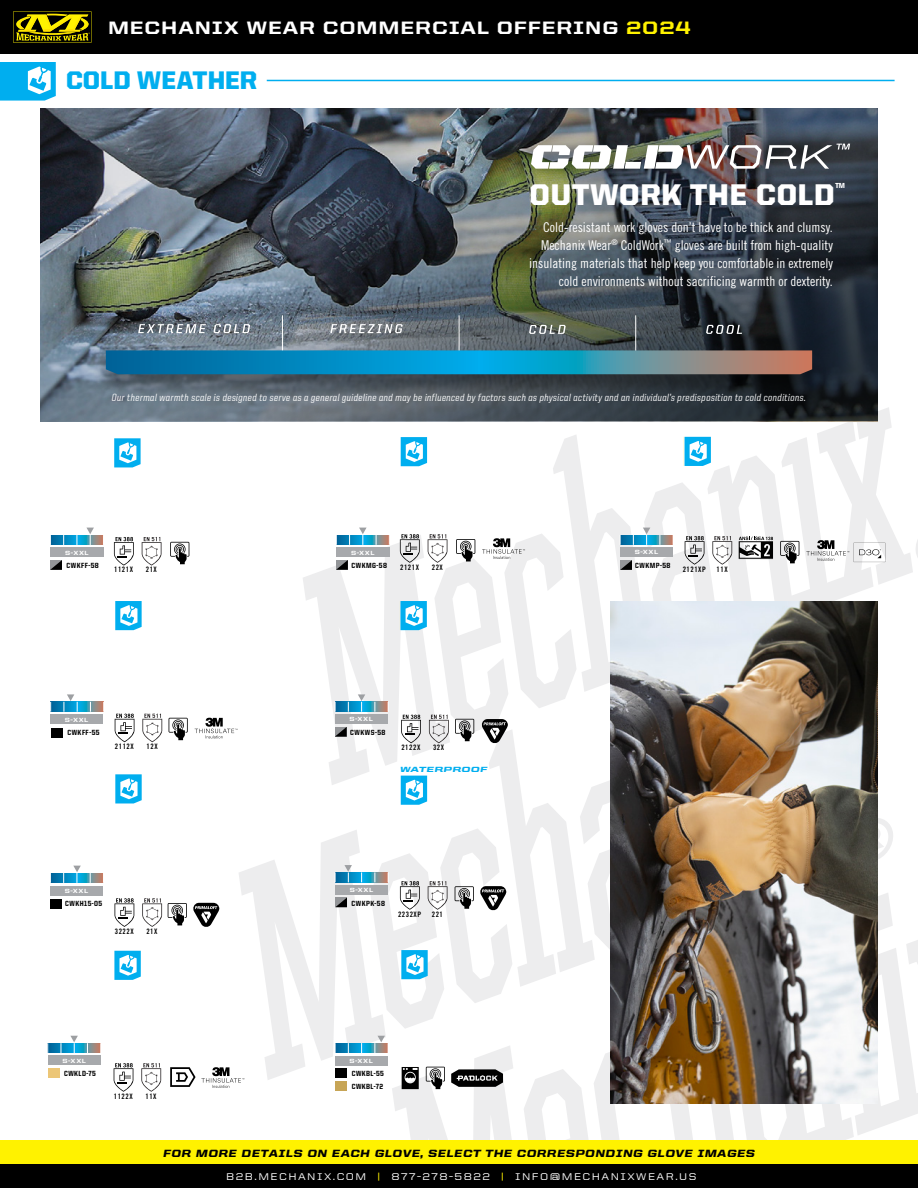
<style>
.page{position:relative;width:918px;height:1188px;background:#fff}
.page>*{position:absolute;margin:0;border:0;box-sizing:border-box;transform-origin:0 0}
.t1{font:900 30px "United Sans Reg";letter-spacing:.025em;color:#fff}
.t2{font:900 25.5px "United Sans Reg";letter-spacing:.005em;color:#00aeef}
.t3{font:800 18px "United Sans Semi Ext";letter-spacing:.05em;color:#fff}
.t4{font:13.5px/18px "Trade Gothic LT Cond Eighteen";color:#fff;text-align:right}
.t5{font:500 10.5px "United Italic Semi Cond";letter-spacing:.025em;color:#fff}
.t6{font:900 10.5px "United Italic Semi Ext";letter-spacing:.05em;color:#000}
.t7{font:500 9.75px "United Sans Semi Ext";letter-spacing:.15em;color:#fff}
.t8{font:800 7.5px/12.8px "United Sans Semi Cond";letter-spacing:.06em;color:#000}
.t9{font:7.5px "Trade Gothic LT Bold Cond Twenty";letter-spacing:.075em;color:#000}
.t10{font:900 7.5px "United Italic Ext";letter-spacing:.04em;color:#00aeef}
.t11{font:800 6px "United Sans Semi Ext";letter-spacing:.085em;color:#fff}
.s1{color:#fff200}
</style>
<div class="page">
<svg style="left:392px;top:893px;width:526px;height:247px"></svg>
<svg style="left:916px;top:540px;width:2px;height:18px"></svg>
<svg style="left:303px;top:407px;width:610px;height:270px"></svg>
<svg style="left:878px;top:818px;width:15px;height:41px"></svg>
<svg style="left:239px;top:677px;width:372px;height:403px"></svg>
<div style="left:0;top:1140px;width:918px;height:25px;background:#fff200"></div>
<div style="left:0;top:1165px;width:918px;height:23px;background:#000"></div>
<div style="left:0;top:0;width:918px;height:54px;background:#000"></div>
<svg style="left:13px;top:11px;width:79px;height:32px"></svg>
<div style="left:620px;top:547px;width:53px;height:10px;background:#a7a9ac"></div>
<svg style="left:685px;top:437px;width:26px;height:29px"></svg>
<svg style="left:620px;top:560px;width:12px;height:10px"></svg>
<svg style="left:685px;top:536px;width:19px;height:29px"></svg>
<svg style="left:712px;top:536px;width:20px;height:29px"></svg>
<svg style="left:780px;top:541px;width:19px;height:22px"></svg>
<svg style="left:739px;top:537px;width:34px;height:22px"></svg>
<svg style="left:806px;top:540px;width:79px;height:22px"></svg>
<svg style="left:336px;top:560px;width:12px;height:10px"></svg>
<div style="left:336px;top:548px;width:54px;height:9px;background:#a7a9ac"></div>
<svg style="left:401px;top:437px;width:26px;height:29px"></svg>
<svg style="left:400px;top:534px;width:20px;height:29px"></svg>
<svg style="left:428px;top:534px;width:19px;height:29px"></svg>
<svg style="left:456px;top:539px;width:19px;height:22px"></svg>
<svg style="left:482px;top:538px;width:43px;height:21px"></svg>
<svg style="left:114px;top:438px;width:27px;height:29px"></svg>
<svg style="left:114px;top:537px;width:20px;height:29px"></svg>
<svg style="left:142px;top:537px;width:20px;height:29px"></svg>
<svg style="left:170px;top:542px;width:19px;height:22px"></svg>
<div style="left:50px;top:548px;width:54px;height:9px;background:#a7a9ac"></div>
<svg style="left:50px;top:560px;width:12px;height:10px"></svg>
<svg style="left:400px;top:601px;width:27px;height:29px"></svg>
<svg style="left:401px;top:715px;width:20px;height:28px"></svg>
<svg style="left:429px;top:715px;width:20px;height:28px"></svg>
<svg style="left:455px;top:719px;width:19px;height:22px"></svg>
<svg style="left:481px;top:719px;width:27px;height:25px"></svg>
<svg style="left:401px;top:776px;width:26px;height:29px"></svg>
<svg style="left:400px;top:881px;width:20px;height:29px"></svg>
<svg style="left:428px;top:881px;width:20px;height:29px"></svg>
<svg style="left:455px;top:886px;width:51px;height:25px"></svg>
<svg style="left:401px;top:950px;width:27px;height:29px"></svg>
<svg style="left:426px;top:1067px;width:19px;height:22px"></svg>
<svg style="left:402px;top:1067px;width:17px;height:22px"></svg>
<svg style="left:451px;top:1069px;width:52px;height:18px"></svg>
<svg style="left:115px;top:774px;width:27px;height:29px"></svg>
<svg style="left:115px;top:898px;width:19px;height:29px"></svg>
<svg style="left:142px;top:898px;width:20px;height:29px"></svg>
<svg style="left:168px;top:903px;width:51px;height:24px"></svg>
<img style="left:611px;top:602px;width:267px;height:502px">
<svg style="left:51px;top:535px;width:52px;height:10px"></svg>
<svg style="left:86px;top:528px;width:8px;height:17px"></svg>
<svg style="left:337px;top:535px;width:52px;height:10px"></svg>
<svg style="left:359px;top:528px;width:8px;height:17px"></svg>
<svg style="left:621px;top:535px;width:52px;height:10px"></svg>
<svg style="left:643px;top:528px;width:7px;height:17px"></svg>
<div style="left:335px;top:714px;width:52px;height:10px;background:#a7a9ac"></div>
<svg style="left:336px;top:702px;width:52px;height:10px"></svg>
<svg style="left:358px;top:694px;width:7px;height:18px"></svg>
<div style="left:335px;top:885px;width:53px;height:10px;background:#a7a9ac"></div>
<svg style="left:335px;top:898px;width:12px;height:9px"></svg>
<svg style="left:335px;top:727px;width:12px;height:10px"></svg>
<svg style="left:336px;top:873px;width:52px;height:9px"></svg>
<svg style="left:344px;top:865px;width:8px;height:17px"></svg>
<hr style="left:267px;top:80px;width:628px;height:1px;background:#00aeef">
<svg style="left:0;top:62px;width:56px;height:39px"></svg>
<svg style="left:115px;top:601px;width:27px;height:29px"></svg>
<svg style="left:115px;top:714px;width:19px;height:28px"></svg>
<svg style="left:142px;top:714px;width:20px;height:28px"></svg>
<svg style="left:195px;top:718px;width:43px;height:20px"></svg>
<svg style="left:169px;top:718px;width:19px;height:22px"></svg>
<img style="left:41px;top:108px;width:837px;height:313px">
<div style="left:514px;top:126px;width:353px;height:61px;background:#000;opacity:.56"></div>
<img style="left:531px;top:144px;width:319px;height:25px">
<svg style="left:114px;top:951px;width:27px;height:29px"></svg>
<svg style="left:114px;top:1063px;width:19px;height:29px"></svg>
<svg style="left:141px;top:1063px;width:20px;height:29px"></svg>
<svg style="left:170px;top:1067px;width:74px;height:21px"></svg>
<svg style="left:706px;top:325px;width:36px;height:9px"></svg>
<svg style="left:138px;top:324px;width:68px;height:9px"></svg>
<svg style="left:214px;top:324px;width:36px;height:9px"></svg>
<svg style="left:330px;top:324px;width:73px;height:9px"></svg>
<svg style="left:529px;top:325px;width:37px;height:9px"></svg>
<hr style="left:635px;top:315px;width:1px;height:51px;background:#fff">
<hr style="left:459px;top:315px;width:1px;height:51px;background:#fff">
<hr style="left:282px;top:315px;width:1px;height:51px;background:#fff">
<div style="left:91px;top:349px;width:736px;height:54px;background:#000;opacity:.44"></div>
<svg style="left:106px;top:350px;width:706px;height:24px;background:#2d8cb0"></svg>
<div style="left:51px;top:728px;width:12px;height:10px;background:#000"></div>
<div style="left:50px;top:714px;width:53px;height:10px;background:#a7a9ac"></div>
<svg style="left:51px;top:702px;width:52px;height:10px"></svg>
<svg style="left:64px;top:694px;width:14px;height:18px"></svg>
<div style="left:50px;top:899px;width:12px;height:9px;background:#000"></div>
<div style="left:50px;top:886px;width:53px;height:10px;background:#a7a9ac"></div>
<svg style="left:51px;top:873px;width:52px;height:10px"></svg>
<svg style="left:73px;top:866px;width:8px;height:17px"></svg>
<div style="left:48px;top:1068px;width:11px;height:10px;background:#ecc677"></div>
<div style="left:48px;top:1056px;width:53px;height:9px;background:#a7a9ac"></div>
<svg style="left:48px;top:1043px;width:52px;height:10px"></svg>
<svg style="left:70px;top:1036px;width:8px;height:17px"></svg>
<div style="left:335px;top:1069px;width:12px;height:9px;background:#000"></div>
<div style="left:335px;top:1081px;width:12px;height:10px;background:#c7a556"></div>
<div style="left:335px;top:1056px;width:52px;height:9px;background:#a7a9ac"></div>
<svg style="left:336px;top:1043px;width:39px;height:10px"></svg>
<svg style="left:375px;top:1036px;width:14px;height:17px"></svg>
<h3 class="t3" style="left:108px;top:17px;width:584px">MECHANIX WEAR COMMERCIAL OFFERING <span class="s1">2024</span></h3>
<h2 class="t2" style="left:66px;top:66px;width:193px">COLD WEATHER</h2>
<h1 class="t1" style="left:530px;top:178px;width:317px">OUTWORK THE COLD<sup>™</sup></h1>
<p class="t4" style="left:529px;top:218px;width:305px">Cold-resistant work gloves don’t have to be thick and clumsy.<br>Mechanix Wear<sup>®</sup> ColdWork<sup>™</sup> gloves are built from high-quality insulating materials that help keep you comfortable in extremely cold environments without sacrificing warmth or dexterity.</p>
<p class="t5" style="left:112px;top:392px;width:696px">Our thermal warmth scale is designed to serve as a general guideline and may be influenced by factors such as physical activity and an individual’s predisposition to cold conditions.</p>
<p class="t11" style="left:65px;top:549px;width:25px">S-XXL</p>
<p class="t8" style="left:67px;top:559px;width:34px">CWKFF-58</p>
<p class="t9" style="left:114px;top:565px;width:20px">1121X</p>
<p class="t9" style="left:146px;top:565px;width:13px">21X</p>
<p class="t11" style="left:351px;top:549px;width:25px">S-XXL</p>
<p class="t8" style="left:352px;top:559px;width:37px">CWKMG-58</p>
<p class="t9" style="left:400px;top:562px;width:20px">2121X</p>
<p class="t9" style="left:432px;top:562px;width:13px">22X</p>
<p class="t11" style="left:635px;top:549px;width:25px">S-XXL</p>
<p class="t8" style="left:635px;top:559px;width:37px">CWKMP-58</p>
<p class="t9" style="left:683px;top:564px;width:25px">2121XP</p>
<p class="t9" style="left:717px;top:564px;width:13px">11X</p>
<p class="t11" style="left:65px;top:716px;width:25px">S-XXL</p>
<p class="t11" style="left:349px;top:716px;width:25px">S-XXL</p>
<p class="t8" style="left:67px;top:726px;width:34px">CWKFF-55</p>
<p class="t8" style="left:350px;top:726px;width:37px">CWKWS-58</p>
<p class="t9" style="left:115px;top:742px;width:20px">2112X</p>
<p class="t9" style="left:147px;top:742px;width:13px">12X</p>
<p class="t9" style="left:401px;top:743px;width:20px">2122X</p>
<p class="t9" style="left:433px;top:743px;width:13px">32X</p>
<p class="t10" style="left:400px;top:765px;width:89px">WATERPROOF</p>
<p class="t11" style="left:65px;top:888px;width:25px">S-XXL</p>
<p class="t11" style="left:350px;top:887px;width:25px">S-XXL</p>
<p class="t8" style="left:65px;top:897px;width:39px">CWKH15-05</p>
<p class="t8" style="left:352px;top:897px;width:35px">CWKPK-58</p>
<p class="t9" style="left:398px;top:909px;width:25px">2232XP</p>
<p class="t9" style="left:432px;top:909px;width:13px">221</p>
<p class="t9" style="left:115px;top:927px;width:20px">3222X</p>
<p class="t9" style="left:146px;top:927px;width:13px">21X</p>
<p class="t11" style="left:63px;top:1057px;width:25px">S-XXL</p>
<p class="t8" style="left:64px;top:1067px;width:33px">CWKLD-75</p>
<p class="t9" style="left:114px;top:1091px;width:20px">1122X</p>
<p class="t9" style="left:146px;top:1091px;width:13px">11X</p>
<p class="t11" style="left:349px;top:1057px;width:25px">S-XXL</p>
<p class="t8" style="left:352px;top:1067px;width:34px">CWKBL-55<br>CWKBL-72</p>
<p class="t6" style="left:163px;top:1147px;width:593px">FOR MORE DETAILS ON EACH GLOVE, SELECT THE CORRESPONDING GLOVE IMAGES</p>
<p class="t7" style="left:226px;top:1171px;width:472px">B2B.MECHANIX.COM <span class="s1">|</span> 877-278-5822 <span class="s1">|</span> INFO@MECHANIXWEAR.US</p>
</div>
